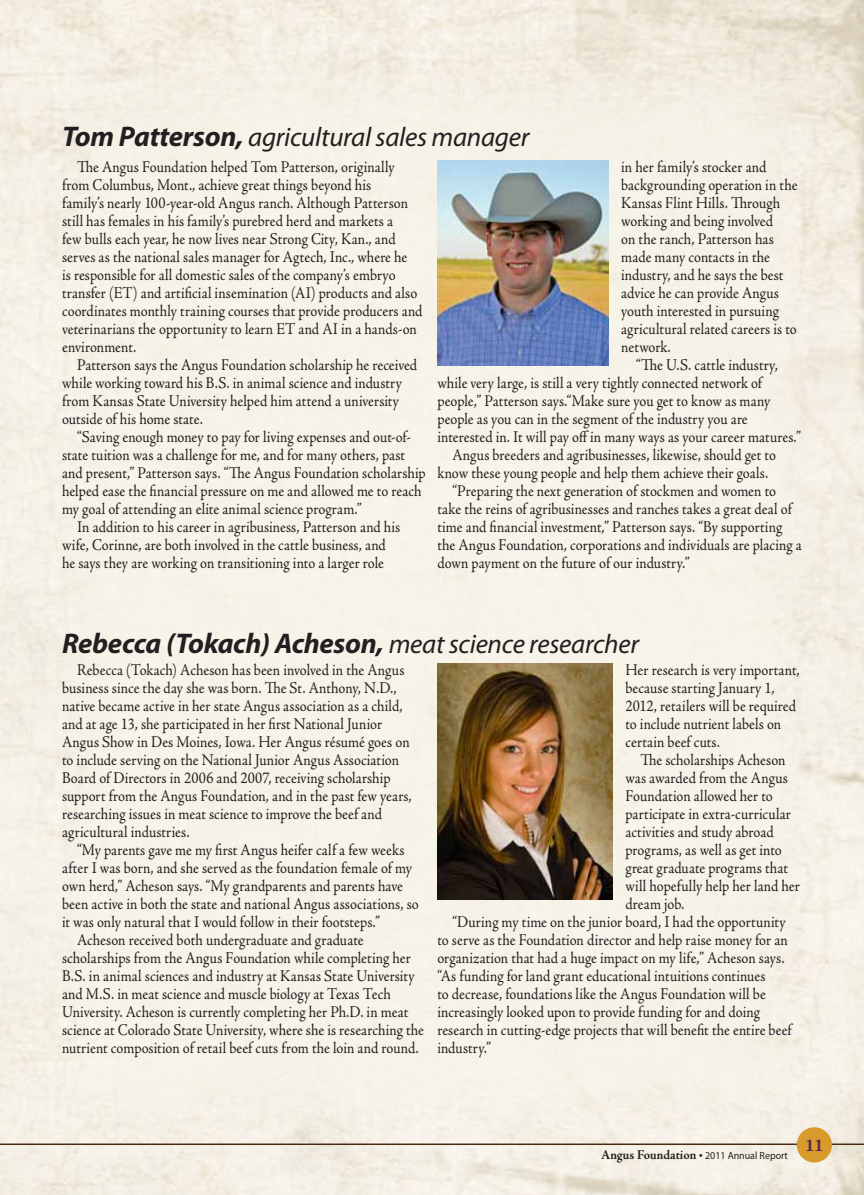
<style>
.page{position:relative;width:864px;height:1195px;background:#fff}
.page>*{position:absolute;margin:0;border:0;box-sizing:border-box;transform-origin:0 0}
.t1{font:italic 700 28.5px "Myriad Pro";letter-spacing:-.01em;color:#231f20}
.t2{font:italic 27px "Myriad Pro";letter-spacing:-.01em;color:#231f20}
.t3{font:700 18px "Adobe Jenson Pro";color:#502551}
.t4{font:16.5px/18px "Adobe Jenson Pro";letter-spacing:.005em;color:#231f20;scale:.88 1}
.t5{font:10.5px "Myriad Pro";color:#231f20;scale:.95 1}
.s1{font-weight:700;font-size:28.5px}
.s2{font-weight:400;font-size:27px}
.s3{font-family:"Adobe Jenson Pro";font-weight:700;font-size:13.5px}
.s4{font-size:13.5px}
</style>
<div class="page">
<img style="left:0;top:0;width:864px;height:1195px">
<div style="left:62px;top:68px;width:740px;height:1059px;background:#f8f5eb"></div>
<hr style="left:0;top:1143px;width:864px;height:2px;background:#492b13">
<img style="left:438px;top:663px;width:175px;height:236px">
<img style="left:438px;top:160px;width:171px;height:206px">
<div style="left:798px;top:1128px;width:33px;height:33px;background:#d89a2a;border-radius:50%"></div>
<div style="left:797px;top:1127px;width:35px;height:35px;border:2px solid #d89a2a;border-radius:50%"></div>
<h2 class="t2" style="left:62px;top:121px;width:468px"><span class="s1">Tom Patterson,</span> agricultural sales manager</h2>
<p class="t4" style="left:62px;top:158px;width:411px;text-indent:15px">The Angus Foundation helped Tom Patterson, originally from Columbus, Mont., achieve great things beyond his<br>family’s nearly 100-year-old Angus ranch. Although Patterson still has females in his family’s purebred herd and markets a<br>few bulls each year, he now lives near Strong City, Kan., and serves as the national sales manager for Agtech, Inc., where he<br>is responsible for all domestic sales of the company’s embryo transfer (ET) and artificial insemination (AI) products and also coordinates monthly training courses that provide producers and veterinarians the opportunity to learn ET and AI in a hands-on environment.</p>
<p class="t4" style="left:62px;top:356px;width:405px;text-indent:15px">Patterson says the Angus Foundation scholarship he received while working toward his B.S. in animal science and industry from Kansas State University helped him attend a university outside of his home state.</p>
<p class="t4" style="left:77px;top:428px;width:381px">“Saving enough money to pay for living expenses and out-of-</p>
<p class="t4" style="left:62px;top:446px;width:391px">state tuition was a challenge for me, and for many others, past</p>
<p class="t4" style="left:62px;top:464px;width:415px">and present,” Patterson says. “The Angus Foundation scholarship</p>
<p class="t4" style="left:62px;top:482px;width:410px">helped ease the financial pressure on me and allowed me to reach</p>
<p class="t4" style="left:62px;top:500px;width:342px">my goal of attending an elite animal science program.”</p>
<p class="t4" style="left:77px;top:518px;width:369px">In addition to his career in agribusiness, Patterson and his</p>
<p class="t4" style="left:62px;top:536px;width:369px">wife, Corinne, are both involved in the cattle business, and</p>
<p class="t4" style="left:62px;top:554px;width:367px">he says they are working on transitioning into a larger role</p>
<p class="t4" style="left:621px;top:158px;width:202px">in her family’s stocker and backgrounding operation in the<br>Kansas Flint Hills. Through working and being involved<br>on the ranch, Patterson has made many contacts in the industry, and he says the best advice he can provide Angus youth interested in pursuing agricultural related careers is to network.</p>
<p class="t4" style="left:636px;top:356px;width:163px">“The U.S. cattle industry,</p>
<p class="t4" style="left:437px;top:374px;width:370px">while very large, is still a very tightly connected network of</p>
<p class="t4" style="left:437px;top:392px;width:380px">people,” Patterson says.“Make sure you get to know as many</p>
<p class="t4" style="left:437px;top:410px;width:354px">people as you can in the segment of the industry you are</p>
<p class="t4" style="left:437px;top:428px;width:415px">interested in. It will pay off in many ways as your career matures.”</p>
<p class="t4" style="left:452px;top:446px;width:369px">Angus breeders and agribusinesses, likewise, should get to</p>
<p class="t4" style="left:437px;top:464px;width:378px">know these young people and help them achieve their goals.</p>
<p class="t4" style="left:452px;top:482px;width:369px">“Preparing the next generation of stockmen and women to</p>
<p class="t4" style="left:437px;top:500px;width:404px">take the reins of agribusinesses and ranches takes a great deal of</p>
<p class="t4" style="left:437px;top:518px;width:393px">time and financial investment,” Patterson says. “By supporting</p>
<p class="t4" style="left:437px;top:536px;width:416px">the Angus Foundation, corporations and individuals are placing a</p>
<p class="t4" style="left:437px;top:554px;width:288px">down payment on the future of our industry.”</p>
<h1 class="t1" style="left:62px;top:624px;width:578px">Rebecca (Tokach) Acheson, <span class="s2">meat science researcher</span></h1>
<p class="t4" style="left:62px;top:661px;width:399px;text-indent:15px">Rebecca (Tokach) Acheson has been involved in the Angus business since the day she was born. The St. Anthony, N.D., native became active in her state Angus association as a child, and at age 13, she participated in her first National Junior Angus Show in Des Moines, Iowa. Her Angus résumé goes on to include serving on the National Junior Angus Association Board of Directors in 2006 and 2007, receiving scholarship support from the Angus Foundation, and in the past few years, researching issues in meat science to improve the beef and agricultural industries.</p>
<p class="t4" style="left:77px;top:841px;width:374px">“My parents gave me my first Angus heifer calf a few weeks</p>
<p class="t4" style="left:62px;top:859px;width:399px">after I was born, and she served as the foundation female of my</p>
<p class="t4" style="left:62px;top:877px;width:389px">own herd,” Acheson says. “My grandparents and parents have</p>
<p class="t4" style="left:62px;top:895px;width:407px">been active in both the state and national Angus associations, so</p>
<p class="t4" style="left:62px;top:913px;width:363px">it was only natural that I would follow in their footsteps.”</p>
<p class="t4" style="left:77px;top:931px;width:327px">Acheson received both undergraduate and graduate</p>
<p class="t4" style="left:62px;top:949px;width:398px">scholarships from the Angus Foundation while completing her</p>
<p class="t4" style="left:62px;top:967px;width:402px">B.S. in animal sciences and industry at Kansas State University</p>
<p class="t4" style="left:62px;top:985px;width:375px">and M.S. in meat science and muscle biology at Texas Tech</p>
<p class="t4" style="left:62px;top:1003px;width:395px">University. Acheson is currently completing her Ph.D. in meat</p>
<p class="t4" style="left:62px;top:1021px;width:413px">science at Colorado State University, where she is researching the</p>
<p class="t4" style="left:62px;top:1039px;width:407px">nutrient composition of retail beef cuts from the loin and round.</p>
<p class="t4" style="left:625px;top:661px;width:200px">Her research is very important, because starting January 1,<br>2012, retailers will be required to include nutrient labels on certain beef cuts.</p>
<p class="t4" style="left:640px;top:751px;width:166px">The scholarships Acheson</p>
<p class="t4" style="left:625px;top:769px;width:186px">was awarded from the Angus</p>
<p class="t4" style="left:625px;top:787px;width:169px">Foundation allowed her to</p>
<p class="t4" style="left:625px;top:805px;width:190px">participate in extra-curricular</p>
<p class="t4" style="left:625px;top:823px;width:170px">activities and study abroad</p>
<p class="t4" style="left:625px;top:841px;width:179px">programs, as well as get into</p>
<p class="t4" style="left:625px;top:859px;width:186px">great graduate programs that</p>
<p class="t4" style="left:625px;top:877px;width:200px">will hopefully help her land her</p>
<p class="t4" style="left:625px;top:895px;width:69px">dream job.</p>
<p class="t4" style="left:452px;top:913px;width:380px">“During my time on the junior board, I had the opportunity</p>
<p class="t4" style="left:437px;top:931px;width:400px">to serve as the Foundation director and help raise money for an</p>
<p class="t4" style="left:437px;top:949px;width:396px">organization that had a huge impact on my life,” Acheson says.</p>
<p class="t4" style="left:437px;top:967px;width:375px">“As funding for land grant educational intuitions continues</p>
<p class="t4" style="left:437px;top:985px;width:375px">to decrease, foundations like the Angus Foundation will be</p>
<p class="t4" style="left:437px;top:1003px;width:368px">increasingly looked upon to provide funding for and doing</p>
<p class="t4" style="left:437px;top:1021px;width:404px">research in cutting-edge projects that will benefit the entire beef</p>
<p class="t4" style="left:437px;top:1039px;width:63px">industry.”</p>
<p class="t5" style="left:601px;top:1149px;width:198px"><span class="s3">Angus Foundation</span> <span class="s4">•</span> 2011 Annual Report</p>
<p class="t3" style="left:805px;top:1135px;width:20px">11</p>
</div>
